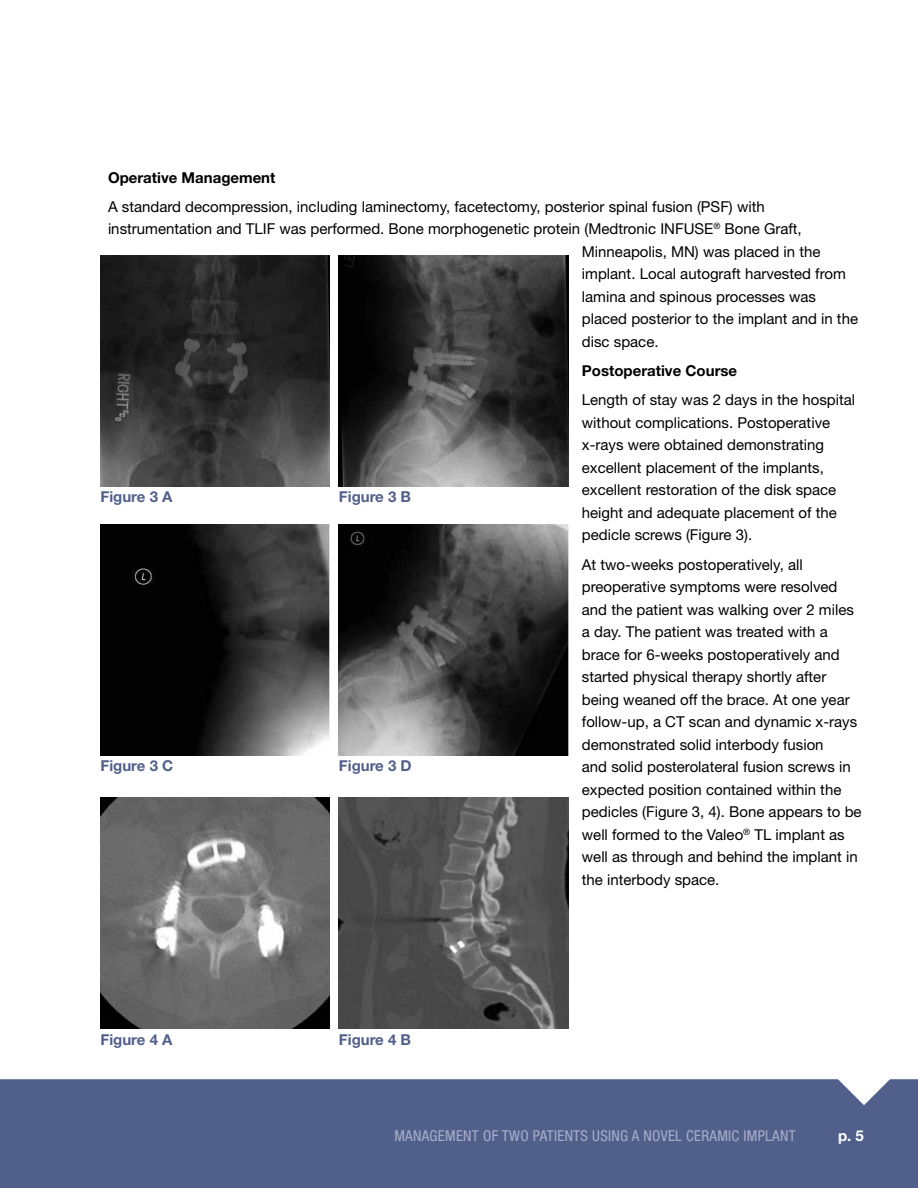
<style>
.page{position:relative;width:918px;height:1188px;background:#fff}
.page>*{position:absolute;margin:0;border:0;box-sizing:border-box;transform-origin:0 0}
.t1{font:15px/22.5px "Helvetica Neue";color:#000}
.t2{font:condensed 15px "Helvetica Neue";letter-spacing:.075em;color:#a8aec9}
.t3{font:700 15px "Helvetica Neue";color:#515f8b}
.t4{font:700 15px "Helvetica Neue";color:#000}
.t5{font:700 15px "Helvetica Neue";color:#fff}
</style>
<div class="page">
<div style="left:0;top:1079px;width:918px;height:109px;background:#515f8b"></div>
<svg style="left:783px;top:1079px;width:135px;height:26px"></svg>
<img style="left:100px;top:255px;width:230px;height:231px">
<img style="left:339px;top:255px;width:229px;height:231px">
<img style="left:100px;top:524px;width:230px;height:231px">
<img style="left:339px;top:524px;width:229px;height:231px">
<img style="left:100px;top:798px;width:230px;height:231px">
<img style="left:339px;top:798px;width:229px;height:231px">
<p class="t4" style="left:108px;top:168px;width:169px">Operative Management</p>
<p class="t1" style="left:108px;top:195px;width:658px">A standard decompression, including laminectomy, facetectomy, posterior spinal fusion (PSF) with</p>
<p class="t1" style="left:108px;top:218px;width:695px">instrumentation and TLIF was performed. Bone morphogenetic protein (Medtronic INFUSE<sup>®</sup> Bone Graft,</p>
<p class="t1" style="left:582px;top:240px;width:240px">Minneapolis, MN) was placed in the</p>
<p class="t1" style="left:582px;top:263px;width:265px">implant. Local autograft harvested from</p>
<p class="t1" style="left:582px;top:285px;width:236px">lamina and spinous processes was</p>
<p class="t1" style="left:582px;top:308px;width:278px">placed posterior to the implant and in the</p>
<p class="t1" style="left:582px;top:330px;width:78px">disc space.</p>
<p class="t4" style="left:582px;top:362px;width:157px">Postoperative Course</p>
<p class="t1" style="left:582px;top:389px;width:275px">Length of stay was 2 days in the hospital without complications. Postoperative x-rays were obtained demonstrating excellent placement of the implants, excellent restoration of the disk space height and adequate placement of the pedicle screws (Figure 3).</p>
<p class="t1" style="left:582px;top:553px;width:281px">At two-weeks postoperatively, all preoperative symptoms were resolved and the patient was walking over 2 miles a day. The patient was treated with a brace for 6-weeks postoperatively and started physical therapy shortly after being weaned off the brace. At one year follow-up, a CT scan and dynamic x-rays demonstrated solid interbody fusion<br>and solid posterolateral fusion screws in expected position contained within the pedicles (Figure 3, 4). Bone appears to be well formed to the Valeo<sup>®</sup> TL implant as well as through and behind the implant in the interbody space.</p>
<p class="t3" style="left:100px;top:488px;width:73px">Figure 3 A</p>
<p class="t3" style="left:339px;top:488px;width:74px">Figure 3 B</p>
<p class="t3" style="left:100px;top:757px;width:74px">Figure 3 C</p>
<p class="t3" style="left:339px;top:757px;width:74px">Figure 3 D</p>
<p class="t3" style="left:100px;top:1030px;width:73px">Figure 4 A</p>
<p class="t3" style="left:339px;top:1030px;width:74px">Figure 4 B</p>
<p class="t2" style="left:394px;top:1127px;width:400px">MANAGEMENT OF TWO PATIENTS USING A NOVEL CERAM IC IMPLANT</p>
<p class="t5" style="left:838px;top:1127px;width:27px">p. 5</p>
</div>
